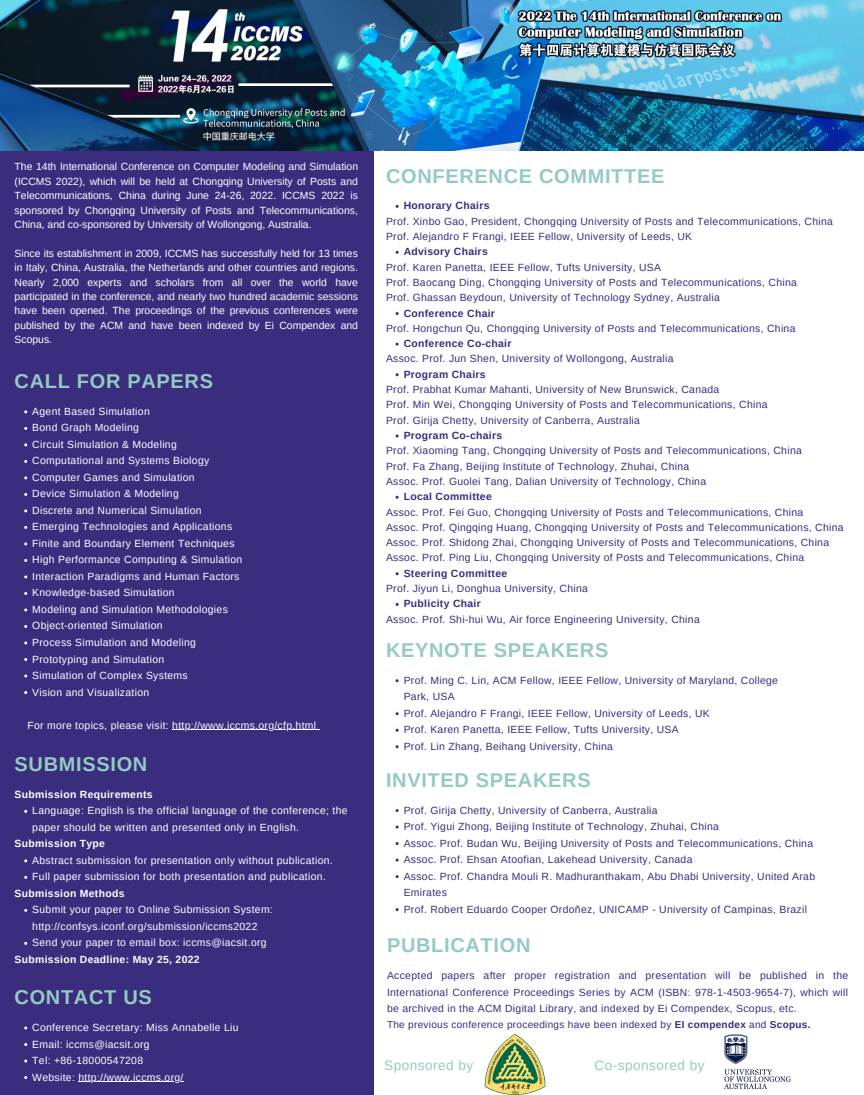
<style>
.page{position:relative;width:864px;height:1095px;background:#fff}
.page>*{position:absolute;margin:0;border:0;box-sizing:border-box;transform-origin:0 0}
.t1{font:700 20px "Arimo";letter-spacing:.035em;color:#94cbc0}
.t2{font:13.6px "Arimo";letter-spacing:.035em;color:#94cbc0}
.t3{font:10.4px/16.5px "Arimo";letter-spacing:.03em;color:#3a2d7e}
.t4{font:10.4px/14.4px "Arimo";letter-spacing:.03em;color:#fff;text-align:justify}
.t5{font:700 10.4px "Arimo";letter-spacing:.03em;color:#3a2d7e}
.t6{font:700 10.4px "Arimo";letter-spacing:.03em;color:#fff}
.t7{font:10px "Arimo";letter-spacing:.03em;color:#3a2d7e}
.s1{font-weight:700}
</style>
<div class="page">
<div style="left:0;top:0;width:374px;height:1094px;background:#3a2d7e"></div>
<img style="left:0;top:0;width:864px;height:150px">
<img style="left:485px;top:1034px;width:60px;height:60px">
<img style="left:725px;top:1034px;width:65px;height:55px">
<hr style="left:172px;top:729px;width:145px;height:1px;background:#fff">
<hr style="left:78px;top:1081px;width:106px;height:1px;background:#fff">
<p class="t4" style="left:15px;top:159px;width:345px">The 14th International Conference on Computer Modeling and Simulation (ICCMS 2022), which will be held at Chongqing University of Posts and Telecommunications, China during June 24-26, 2022. ICCMS 2022 is sponsored by Chongqing University of Posts and Telecommunications, China, and co-sponsored by University of Wollongong, Australia.</p>
<p class="t4" style="left:15px;top:246px;width:345px">Since its establishment in 2009, ICCMS has successfully held for 13 times in Italy, China, Australia, the Netherlands and other countries and regions.<br>Nearly 2,000 experts and scholars from all over the world have participated in the conference, and nearly two hundred academic sessions have been opened. The proceedings of the previous conferences were published by the ACM and have been indexed by Ei Compendex and Scopus.</p>
<p class="t1" style="left:15px;top:370px;width:200px">CALL FOR PAPERS</p>
<p class="t4" style="left:32px;top:404px;width:119px">Agent Based Simulation</p>
<p class="t4" style="left:32px;top:420px;width:108px">Bond Graph Modeling</p>
<p class="t4" style="left:32px;top:437px;width:146px">Circuit Simulation &amp; Modeling</p>
<p class="t4" style="left:32px;top:453px;width:178px">Computational and Systems Biology</p>
<p class="t4" style="left:32px;top:470px;width:164px">Computer Games and Simulation</p>
<p class="t4" style="left:32px;top:486px;width:148px">Device Simulation &amp; Modeling</p>
<p class="t4" style="left:32px;top:503px;width:171px">Discrete and Numerical Simulation</p>
<p class="t4" style="left:32px;top:519px;width:201px">Emerging Technologies and Applications</p>
<p class="t4" style="left:32px;top:536px;width:204px">Finite and Boundary Element Techniques</p>
<p class="t4" style="left:32px;top:552px;width:212px">High Performance Computing &amp; Simulation</p>
<p class="t4" style="left:32px;top:569px;width:209px">Interaction Paradigms and Human Factors</p>
<p class="t4" style="left:32px;top:585px;width:144px">Knowledge-based Simulation</p>
<p class="t4" style="left:32px;top:602px;width:197px">Modeling and Simulation Methodologies</p>
<p class="t4" style="left:32px;top:618px;width:132px">Object-oriented Simulation</p>
<p class="t4" style="left:32px;top:635px;width:165px">Process Simulation and Modeling</p>
<p class="t4" style="left:32px;top:651px;width:134px">Prototyping and Simulation</p>
<p class="t4" style="left:32px;top:668px;width:157px">Simulation of Complex Systems</p>
<p class="t4" style="left:32px;top:684px;width:118px">Vision and Visualization</p>
<p class="t4" style="left:27px;top:717px;width:290px">For more topics, please visit: http://www.iccms.org/cfp.html</p>
<p class="t1" style="left:15px;top:753px;width:134px">SUBMISSION</p>
<p class="t6" style="left:15px;top:788px;width:140px">Submission Requirements</p>
<p class="t6" style="left:15px;top:837px;width:92px">Submission Type</p>
<p class="t6" style="left:15px;top:887px;width:111px">Submission Methods</p>
<p class="t4" style="left:32px;top:802px;width:317px;line-height:16.5px">Language: English is the official language of the conference; the paper should be written and presented only in English.</p>
<p class="t4" style="left:32px;top:853px;width:302px">Abstract submission for presentation only without publication.</p>
<p class="t4" style="left:32px;top:869px;width:295px">Full paper submission for both presentation and publication.</p>
<p class="t4" style="left:32px;top:901px;width:242px;line-height:16.5px">Submit your paper to Online Submission System: http://confsys.iconf.org/submission/iccms2022</p>
<p class="t4" style="left:32px;top:935px;width:236px">Send your paper to email box: iccms@iacsit.org</p>
<p class="t6" style="left:15px;top:953px;width:187px">Submission Deadline: May 25, 2022</p>
<p class="t1" style="left:15px;top:986px;width:139px">CONTACT US</p>
<p class="t4" style="left:32px;top:1020px;width:208px">Conference Secretary: Miss Annabelle Liu</p>
<p class="t4" style="left:32px;top:1036px;width:119px">Email: iccms@iacsit.org</p>
<p class="t4" style="left:32px;top:1053px;width:112px">Tel: +86-18000547208</p>
<p class="t4" style="left:32px;top:1069px;width:153px">Website: http://www.iccms.org/</p>
<p class="t1" style="left:386px;top:165px;width:280px">CONFERENCE COMMITTEE</p>
<p class="t5" style="left:404px;top:200px;width:87px">Honorary Chairs</p>
<p class="t5" style="left:404px;top:246px;width:86px">Advisory Chairs</p>
<p class="t3" style="left:386px;top:213px;width:448px">Prof. Xinbo Gao, President, Chongqing University of Posts and Telecommunications, China</p>
<p class="t3" style="left:386px;top:228px;width:308px">Prof. Alejandro F Frangi, IEEE Fellow, University of Leeds, UK</p>
<p class="t3" style="left:386px;top:259px;width:277px">Prof. Karen Panetta, IEEE Fellow, Tufts University, USA</p>
<p class="t3" style="left:386px;top:274px;width:412px">Prof. Baocang Ding, Chongqing University of Posts and Telecommunications, China</p>
<p class="t3" style="left:386px;top:289px;width:335px">Prof. Ghassan Beydoun, University of Technology Sydney, Australia</p>
<p class="t3" style="left:386px;top:320px;width:411px">Prof. Hongchun Qu, Chongqing University of Posts and Telecommunications, China</p>
<p class="t3" style="left:386px;top:350px;width:289px">Assoc. Prof. Jun Shen, University of Wollongong, Australia</p>
<p class="t3" style="left:386px;top:381px;width:335px">Prof. Prabhat Kumar Mahanti, University of New Brunswick, Canada</p>
<p class="t3" style="left:386px;top:396px;width:383px">Prof. Min Wei, Chongqing University of Posts and Telecommunications, China</p>
<p class="t3" style="left:386px;top:412px;width:256px">Prof. Girija Chetty, University of Canberra, Australia</p>
<p class="t3" style="left:386px;top:442px;width:417px">Prof. Xiaoming Tang, Chongqing University of Posts and Telecommunications, China</p>
<p class="t3" style="left:386px;top:458px;width:305px">Prof. Fa Zhang, Beijing Institute of Technology, Zhuhai, China</p>
<p class="t3" style="left:386px;top:473px;width:322px">Assoc. Prof. Guolei Tang, Dalian University of Technology, China</p>
<p class="t3" style="left:386px;top:503px;width:419px">Assoc. Prof. Fei Guo, Chongqing University of Posts and Telecommunications, China</p>
<p class="t3" style="left:386px;top:519px;width:459px">Assoc. Prof. Qingqing Huang, Chongqing University of Posts and Telecommunications, China</p>
<p class="t3" style="left:386px;top:534px;width:445px">Assoc. Prof. Shidong Zhai, Chongqing University of Posts and Telecommunications, China</p>
<p class="t3" style="left:386px;top:549px;width:420px">Assoc. Prof. Ping Liu, Chongqing University of Posts and Telecommunications, China</p>
<p class="t3" style="left:386px;top:580px;width:204px">Prof. Jiyun Li, Donghua University, China</p>
<p class="t3" style="left:386px;top:611px;width:315px">Assoc. Prof. Shi-hui Wu, Air force Engineering University, China</p>
<p class="t5" style="left:404px;top:307px;width:93px">Conference Chair</p>
<p class="t5" style="left:404px;top:338px;width:109px">Conference Co-chair</p>
<p class="t5" style="left:404px;top:368px;width:84px">Program Chairs</p>
<p class="t5" style="left:404px;top:429px;width:100px">Program Co-chairs</p>
<p class="t5" style="left:404px;top:491px;width:90px">Local Committee</p>
<p class="t5" style="left:404px;top:567px;width:105px">Steering Committee</p>
<p class="t5" style="left:404px;top:598px;width:79px">Publicity Chair</p>
<p class="t1" style="left:386px;top:638px;width:224px">KEYNOTE SPEAKERS</p>
<p class="t3" style="left:404px;top:671px;width:376px">Prof. Ming C. Lin, ACM Fellow, IEEE Fellow, University of Maryland, College<br>Park, USA</p>
<p class="t3" style="left:404px;top:704px;width:308px">Prof. Alejandro F Frangi, IEEE Fellow, University of Leeds, UK</p>
<p class="t3" style="left:404px;top:721px;width:277px">Prof. Karen Panetta, IEEE Fellow, Tufts University, USA</p>
<p class="t3" style="left:404px;top:737px;width:211px">Prof. Lin Zhang, Beihang University, China</p>
<p class="t1" style="left:386px;top:769px;width:206px">INVITED SPEAKERS</p>
<p class="t3" style="left:404px;top:801px;width:256px">Prof. Girija Chetty, University of Canberra, Australia</p>
<p class="t3" style="left:404px;top:818px;width:317px">Prof. Yigui Zhong, Beijing Institute of Technology, Zhuhai, China</p>
<p class="t3" style="left:404px;top:834px;width:411px">Assoc. Prof. Budan Wu, Beijing University of Posts and Telecommunications, China</p>
<p class="t3" style="left:404px;top:851px;width:290px">Assoc. Prof. Ehsan Atoofian, Lakehead University, Canada</p>
<p class="t3" style="left:404px;top:867px;width:413px">Assoc. Prof. Chandra Mouli R. Madhuranthakam, Abu Dhabi University, United Arab<br>Emirates</p>
<p class="t3" style="left:404px;top:900px;width:405px">Prof. Robert Eduardo Cooper Ordoñez, UNICAMP - University of Campinas, Brazil</p>
<p class="t1" style="left:387px;top:934px;width:145px">PUBLICATION</p>
<p class="t3" style="left:387px;top:967px;width:463px;text-align:justify">Accepted papers after proper registration and presentation will be published in the International Conference Proceedings Series by ACM (ISBN: 978-1-4503-9654-7), which will be archived in the ACM Digital Library, and indexed by Ei Compendex, Scopus, etc.</p>
<p class="t7" style="left:387px;top:1019px;width:425px">The previous conference proceedings have been indexed by <span class="s1">EI compendex</span> and <span class="s1">Scopus.</span></p>
<p class="t2" style="left:384px;top:1057px;width:91px">Sponsored by</p>
<p class="t2" style="left:595px;top:1057px;width:112px">Co-sponsored by</p>
</div>
